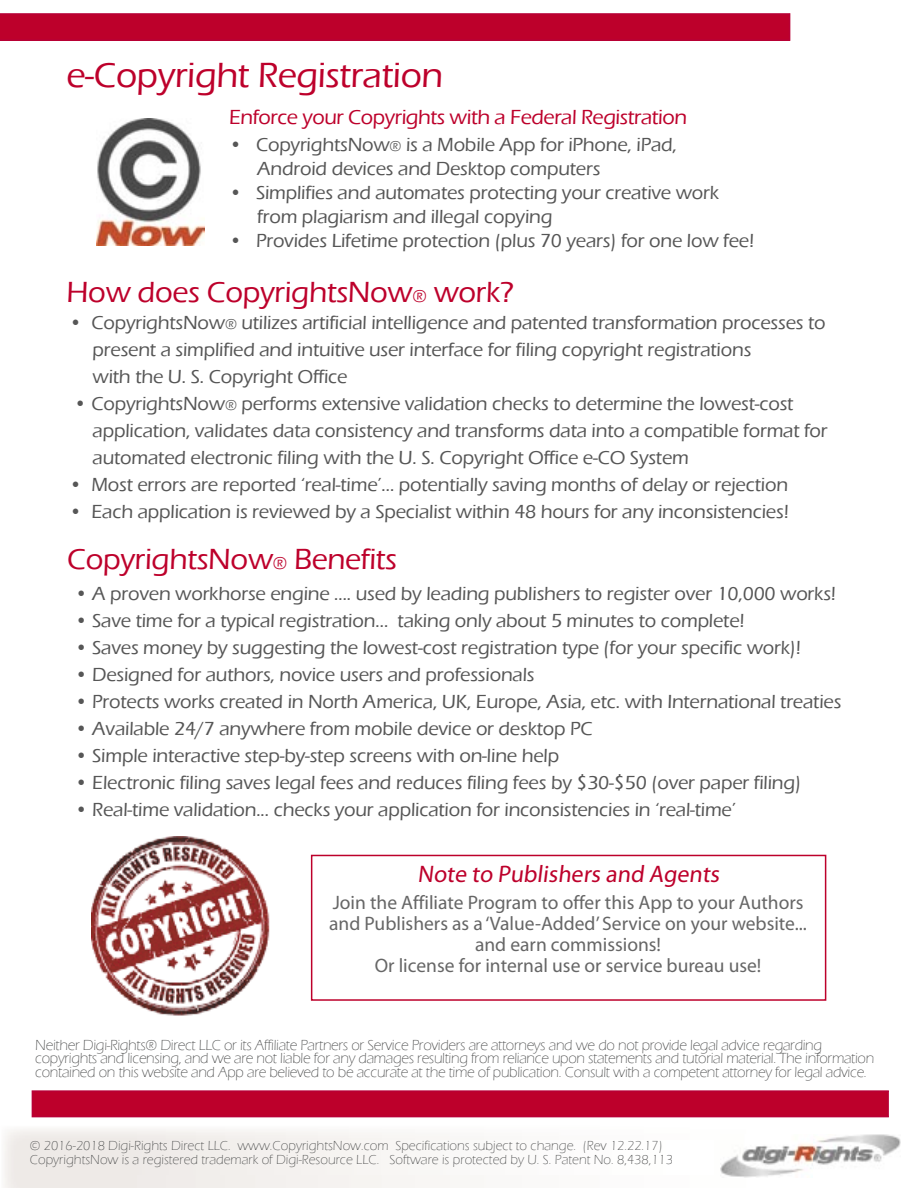
<style>
.page{position:relative;width:918px;height:1188px;background:#fff}
.page>*{position:absolute;margin:0;border:0;box-sizing:border-box;transform-origin:0 0}
.t1{font:500 36px "Eras ITC";letter-spacing:-.01em;color:#bd002b}
.t2{font:500 30px "Eras ITC";letter-spacing:-.01em;color:#bd002b}
.t3{font:24px "Myriad Pro";color:#bd002b}
.t4{font:500 21px "Eras ITC";letter-spacing:-.02em;color:#bd002b}
.t5{font:500 19.5px/27px "Eras ITC";letter-spacing:-.01em;color:#565656}
.t6{font:19.5px/21px "Myriad Pro";color:#666;text-align:center}
.t7{font:300 15px/13.5px "Eras ITC";letter-spacing:-.02em;color:#474848}
.t8{font:300 13.5px/13.5px "Eras ITC";color:#474848}
.s1{font-size:15px}
.s2{font-size:18px}
</style>
<div class="page">
<svg style="left:311px;top:855px;width:515px;height:146px"></svg>
<div style="left:29px;top:1140px;width:684px;height:34px;background:#f7f5f3"></div>
<svg style="left:32px;top:1090px;width:857px;height:27px;background:#bd032e"></svg>
<img style="left:721px;top:1135px;width:179px;height:43px">
<img style="left:92px;top:836px;width:178px;height:180px">
<svg style="left:0;top:13px;width:790px;height:28px;background:#bc012d"></svg>
<img style="left:96px;top:119px;width:109px;height:126px">
<h1 class="t1" style="left:66px;top:54px;width:378px">e-Copyright Registration</h1>
<p class="t4" style="left:229px;top:106px;width:459px">Enforce your Copyrights with a Federal Registration</p>
<p class="t5" style="left:257px;top:133px;width:421px;line-height:24px;text-indent:-28px">• CopyrightsNow<span class="s1">®</span> is a Mobile App for iPhone, iPad,<br>Android devices and Desktop computers</p>
<p class="t5" style="left:257px;top:181px;width:463px;line-height:24px;text-indent:-28px">• Simplifies and automates protecting your creative work from plagiarism and illegal copying</p>
<p class="t5" style="left:229px;top:228px;width:527px">• Provides Lifetime protection (plus 70 years) for one low fee!</p>
<h2 class="t2" style="left:66px;top:275px;width:449px">How does CopyrightsNow<span class="s2">®</span> work?</h2>
<p class="t5" style="left:93px;top:309px;width:734px;text-indent:-23px">• CopyrightsNow<span class="s1">®</span> utilizes artificial intelligence and patented transformation processes to present a simplified and intuitive user interface for filing copyright registrations<br>with the U. S. Copyright Office</p>
<p class="t5" style="left:93px;top:390px;width:737px;text-indent:-19px">• CopyrightsNow<span class="s1">®</span> performs extensive validation checks to determine the lowest-cost application, validates data consistency and transforms data into a compatible format for automated electronic filing with the U. S. Copyright Office e-CO System</p>
<p class="t5" style="left:69px;top:471px;width:720px">• Most errors are reported ‘real-time’… potentially saving months of delay or rejection</p>
<p class="t5" style="left:69px;top:498px;width:721px">• Each application is reviewed by a Specialist within 48 hours for any inconsistencies!</p>
<h2 class="t2" style="left:67px;top:542px;width:331px">CopyrightsNow<span class="s2">®</span> Benefits</h2>
<p class="t5" style="left:75px;top:580px;width:763px">• A proven workhorse engine .... used by leading publishers to register over 10,000 works!</p>
<p class="t5" style="left:75px;top:607px;width:672px">• Save time for a typical registration… taking only about 5 minutes to complete!</p>
<p class="t5" style="left:75px;top:634px;width:728px">• Saves money by suggesting the lowest-cost registration type (for your specific work)!</p>
<p class="t5" style="left:75px;top:661px;width:461px">• Designed for authors, novice users and professionals</p>
<p class="t5" style="left:75px;top:688px;width:768px">• Protects works created in North America, UK, Europe, Asia, etc. with International treaties</p>
<p class="t5" style="left:75px;top:715px;width:520px">• Available 24/7 anywhere from mobile device or desktop PC</p>
<p class="t5" style="left:75px;top:742px;width:486px">• Simple interactive step-by-step screens with on-line help</p>
<p class="t5" style="left:75px;top:769px;width:728px">• Electronic filing saves legal fees and reduces filing fees by $30-$50 (over paper filing)</p>
<p class="t5" style="left:75px;top:796px;width:663px">• Real-time validation... checks your application for inconsistencies in ‘real-time’</p>
<p class="t3" style="left:418px;top:861px;width:307px">Note to Publishers and Agents</p>
<p class="t6" style="left:329px;top:892px;width:479px">Join the Affiliate Program to offer this App to your Authors and Publishers as a ‘Value-Added’ Service on your website... and earn commissions!<br>Or license for internal use or service bureau use!</p>
<p class="t7" style="left:35px;top:1038px;width:840px">Neither Digi-Rights® Direct LLC or its Affiliate Partners or Service Providers are attorneys and we do not provide legal advice regarding copyrights and licensing, and we are not liable for any damages resulting from reliance upon statements and tutorial material. The information contained on this website and App are believed to be accurate at the time of publication. Consult with a competent attorney for legal advice.</p>
<p class="t8" style="left:30px;top:1139px;width:645px">© 2016-2018 Digi-Rights Direct LLC. www.CopyrightsNow.com Specifications subject to change. (Rev 12.22.17)<br>CopyrightsNow is a registered trademark of Digi-Resource LLC. Software is protected by U. S. Patent No. 8,438,113</p>
</div>
